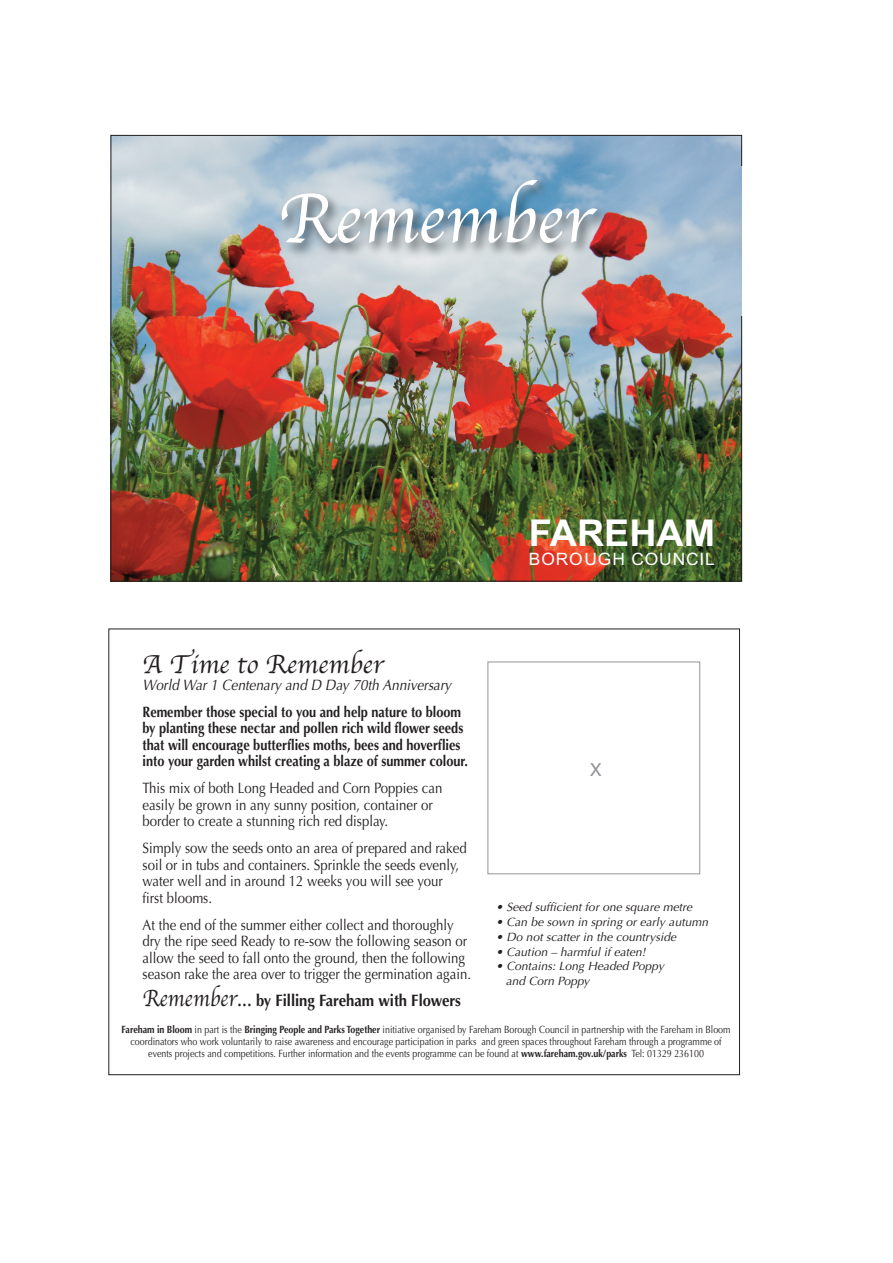
<style>
.page{position:relative;width:893px;height:1263px;background:#fff}
.page>*{position:absolute;margin:0;border:0;box-sizing:border-box;transform-origin:0 0}
.t1{font:72px "Apple Chancery";color:#fff}
.t2{font:700 37.05px "Arial";color:#fff}
.t3{font:27px "Apple Chancery";color:#231f20}
.t4{font:18px "Helvetica";color:#939598}
.t5{font:17.1px "Arial";letter-spacing:.05em;color:#fff}
.t6{font:700 16.5px "Optima";color:#231f20;scale:.9 1}
.t7{font:15px/16.5px "Optima";color:#231f20;scale:.88 1}
.t8{font:700 15px/16.5px "Optima";color:#231f20;scale:.85 1}
.t9{font:italic 15px "Optima";letter-spacing:.005em;color:#231f20;scale:.9 1}
.t10{font:italic 12px/14.7px "Optima";letter-spacing:.005em;color:#231f20}
.t11{font:10.5px/12px "Optima";color:#231f20;text-align:center;scale:.85 1}
.s1{font-family:"Apple Chancery";font-weight:400;font-size:24px}
.s2{font-weight:700}
</style>
<div class="page">
<img style="left:113px;top:137px;width:627px;height:442px">
<div style="left:488px;top:662px;width:212px;height:212px;border:1px solid #939598"></div>
<img style="left:232px;top:167px;width:510px;height:148px">
<h1 class="t1" style="left:277px;top:175px;width:317px">Remember</h1>
<h2 class="t2" style="left:529px;top:511px;width:188px">FAREHAM</h2>
<p class="t5" style="left:529px;top:549px;width:187px">BOROUGH COUNCIL</p>
<h3 class="t3" style="left:143px;top:648px;width:243px">A Time to Remember</h3>
<p class="t9" style="left:143px;top:678px;width:345px">World War 1 Centenary and D Day 70th Anniversary</p>
<p class="t8" style="left:143px;top:705px;width:385px">Remember those special to you and help nature to bloom by planting these nectar and pollen rich wild flower seeds that will encourage butterflies moths, bees and hoverflies into your garden whilst creating a blaze of summer colour.</p>
<p class="t7" style="left:143px;top:781px;width:342px">This mix of both Long Headed and Corn Poppies can easily be grown in any sunny position, container or border to create a stunning rich red display.</p>
<p class="t7" style="left:143px;top:841px;width:370px">Simply sow the seeds onto an area of prepared and raked soil or in tubs and containers. Sprinkle the seeds evenly, water well and in around 12 weeks you will see your first blooms.</p>
<p class="t7" style="left:143px;top:918px;width:375px">At the end of the summer either collect and thoroughly dry the ripe seed Ready to re-sow the following season or allow the seed to fall onto the ground, then the following season rake the area over to trigger the germination again.</p>
<p class="t6" style="left:143px;top:994px;width:355px"><span class="s1">Remember</span>… by Filling Fareham with Flowers</p>
<p class="t4" style="left:590px;top:759px;width:14px">X</p>
<p class="t10" style="left:496px;top:901px;width:198px">• Seed sufficient for one square metre</p>
<p class="t10" style="left:496px;top:916px;width:214px">• Can be sown in spring or early autumn</p>
<p class="t10" style="left:496px;top:930px;width:182px">• Do not scatter in the countryside</p>
<p class="t10" style="left:496px;top:945px;width:152px">• Caution – harmful if eaten!</p>
<p class="t10" style="left:506px;top:960px;width:160px;text-indent:-10px">• Contains: Long Headed Poppy and Corn Poppy</p>
<p class="t11" style="left:122px;top:1024px;width:718px"><span class="s2">Fareham in Bloom</span> in part is the <span class="s2">Bringing People and Parks Together</span> initiative organised by Fareham Borough Council in partnership with the Fareham in Bloom coordinators who work voluntarily to raise awareness and encourage participation in parks and green spaces throughout Fareham through a programme of events projects and competitions. Further information and the events programme can be found at <span class="s2">www.fareham.gov.uk/parks</span> Tel: 01329 236100</p>
</div>
